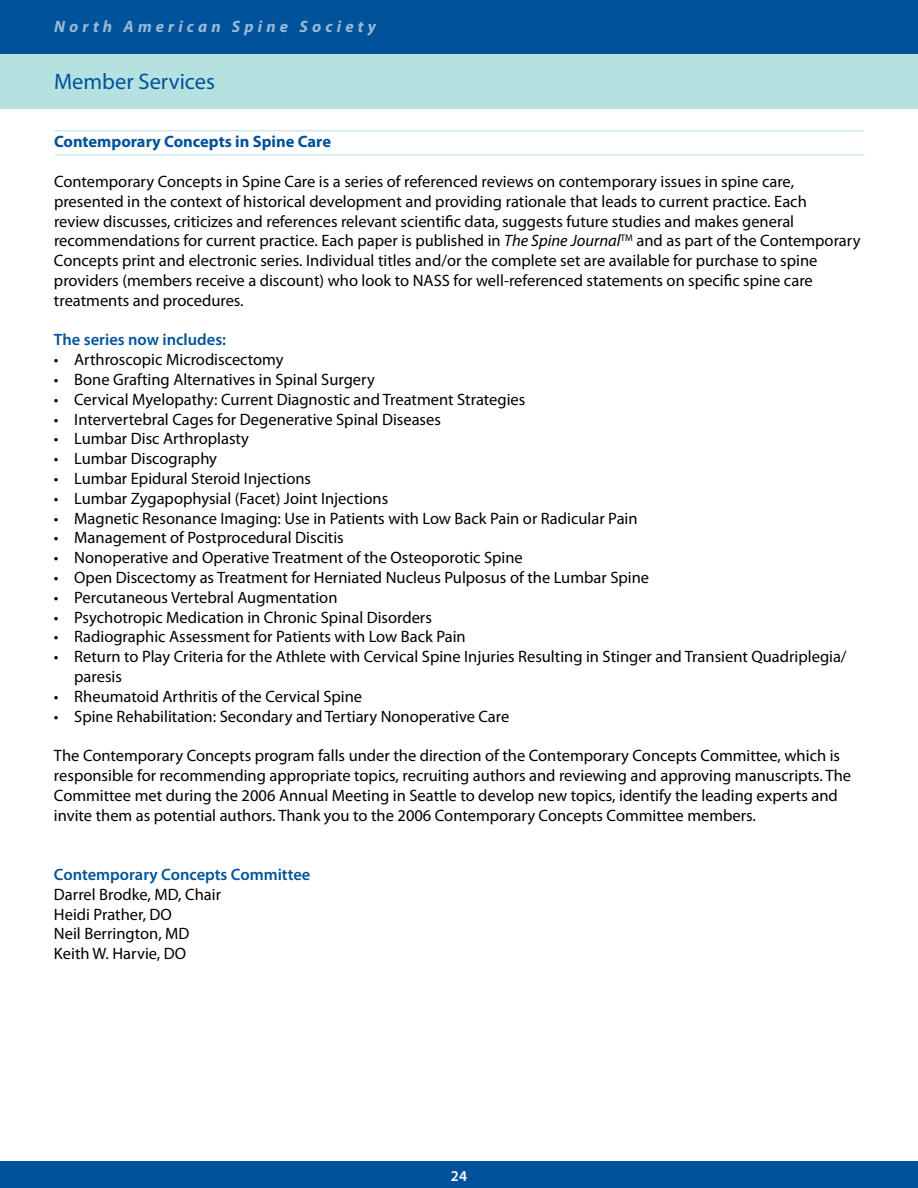
<style>
.page{position:relative;width:918px;height:1188px;background:#fff}
.page>*{position:absolute;margin:0;border:0;box-sizing:border-box;transform-origin:0 0}
.t1{font:22.5px "Myriad Pro";color:#00539b}
.t2{font:16.5px/19.8px "Myriad Pro";color:#000}
.t3{font:600 16.5px "Myriad Pro";color:#00539b}
.t4{font:700 16.5px "Myriad Pro";color:#00539b}
.t5{font:italic 700 16.5px "Myriad Pro";letter-spacing:.25em;color:#99bad7}
.t6{font:600 15px "Myriad Pro";color:#fff}
.s1{font-style:italic}
</style>
<div class="page">
<div style="left:0;top:0;width:918px;height:90px;background:#00539b"></div>
<div style="left:0;top:1162px;width:918px;height:26px;background:#00539b"></div>
<div style="left:0;top:54px;width:918px;height:54px;background:#b5e1e1"></div>
<hr style="left:55px;top:154px;width:809px;height:1px;background:#b5e1e1">
<hr style="left:54px;top:130px;width:809px;height:1px;background:#b5e1e1">
<p class="t5" style="left:54px;top:16px;width:323px">North American Spine Society</p>
<h1 class="t1" style="left:54px;top:67px;width:163px">Member Services</h1>
<p class="t4" style="left:54px;top:131px;width:279px">Contemporary Concepts in Spine Care</p>
<p class="t2" style="left:54px;top:171px;width:808px">Contemporary Concepts in Spine Care is a series of referenced reviews on contemporary issues in spine care, presented in the context of historical development and providing rationale that leads to current practice. Each<br>review discusses, criticizes and references relevant scientific data, suggests future studies and makes general recommendations for current practice. Each paper is published in <span class="s1">The Spine Journal</span><sup>TM</sup> and as part of the Contemporary Concepts print and electronic series. Individual titles and/or the complete set are available for purchase to spine providers (members receive a discount) who look to NASS for well-referenced statements on specific spine care treatments and procedures.</p>
<p class="t3" style="left:54px;top:329px;width:174px">The series now includes:</p>
<p class="t2" style="left:54px;top:349px;width:231px">• Arthroscopic Microdiscectomy</p>
<p class="t2" style="left:54px;top:369px;width:322px">• Bone Grafting Alternatives in Spinal Surgery</p>
<p class="t2" style="left:54px;top:389px;width:473px">• Cervical Myelopathy: Current Diagnostic and Treatment Strategies</p>
<p class="t2" style="left:54px;top:409px;width:388px">• Intervertebral Cages for Degenerative Spinal Diseases</p>
<p class="t2" style="left:54px;top:429px;width:197px">• Lumbar Disc Arthroplasty</p>
<p class="t2" style="left:54px;top:448px;width:165px">• Lumbar Discography</p>
<p class="t2" style="left:54px;top:468px;width:259px">• Lumbar Epidural Steroid Injections</p>
<p class="t2" style="left:54px;top:488px;width:336px">• Lumbar Zygapophysial (Facet) Joint Injections</p>
<p class="t2" style="left:54px;top:508px;width:585px">• Magnetic Resonance Imaging: Use in Patients with Low Back Pain or Radicular Pain</p>
<p class="t2" style="left:54px;top:528px;width:291px">• Management of Postprocedural Discitis</p>
<p class="t2" style="left:54px;top:547px;width:470px">• Nonoperative and Operative Treatment of the Osteoporotic Spine</p>
<p class="t2" style="left:54px;top:567px;width:597px">• Open Discectomy as Treatment for Herniated Nucleus Pulposus of the Lumbar Spine</p>
<p class="t2" style="left:54px;top:587px;width:285px">• Percutaneous Vertebral Augmentation</p>
<p class="t2" style="left:54px;top:607px;width:379px">• Psychotropic Medication in Chronic Spinal Disorders</p>
<p class="t2" style="left:54px;top:627px;width:413px">• Radiographic Assessment for Patients with Low Back Pain</p>
<p class="t2" style="left:74px;top:646px;width:774px;text-indent:-20px">• Return to Play Criteria for the Athlete with Cervical Spine Injuries Resulting in Stinger and Transient Quadriplegia/ paresis</p>
<p class="t2" style="left:54px;top:686px;width:310px">• Rheumatoid Arthritis of the Cervical Spine</p>
<p class="t2" style="left:54px;top:706px;width:457px">• Spine Rehabilitation: Secondary and Tertiary Nonoperative Care</p>
<p class="t2" style="left:54px;top:745px;width:799px">The Contemporary Concepts program falls under the direction of the Contemporary Concepts Committee, which is responsible for recommending appropriate topics, recruiting authors and reviewing and approving manuscripts. The Committee met during the 2006 Annual Meeting in Seattle to develop new topics, identify the leading experts and invite them as potential authors. Thank you to the 2006 Contemporary Concepts Committee members.</p>
<p class="t3" style="left:54px;top:864px;width:258px">Contemporary Concepts Committee</p>
<p class="t2" style="left:54px;top:884px;width:169px">Darrel Brodke, MD, Chair<br>Heidi Prather, DO<br>Neil Berrington, MD<br>Keith W. Harvie, DO</p>
<p class="t6" style="left:451px;top:1166px;width:18px">24</p>
</div>
